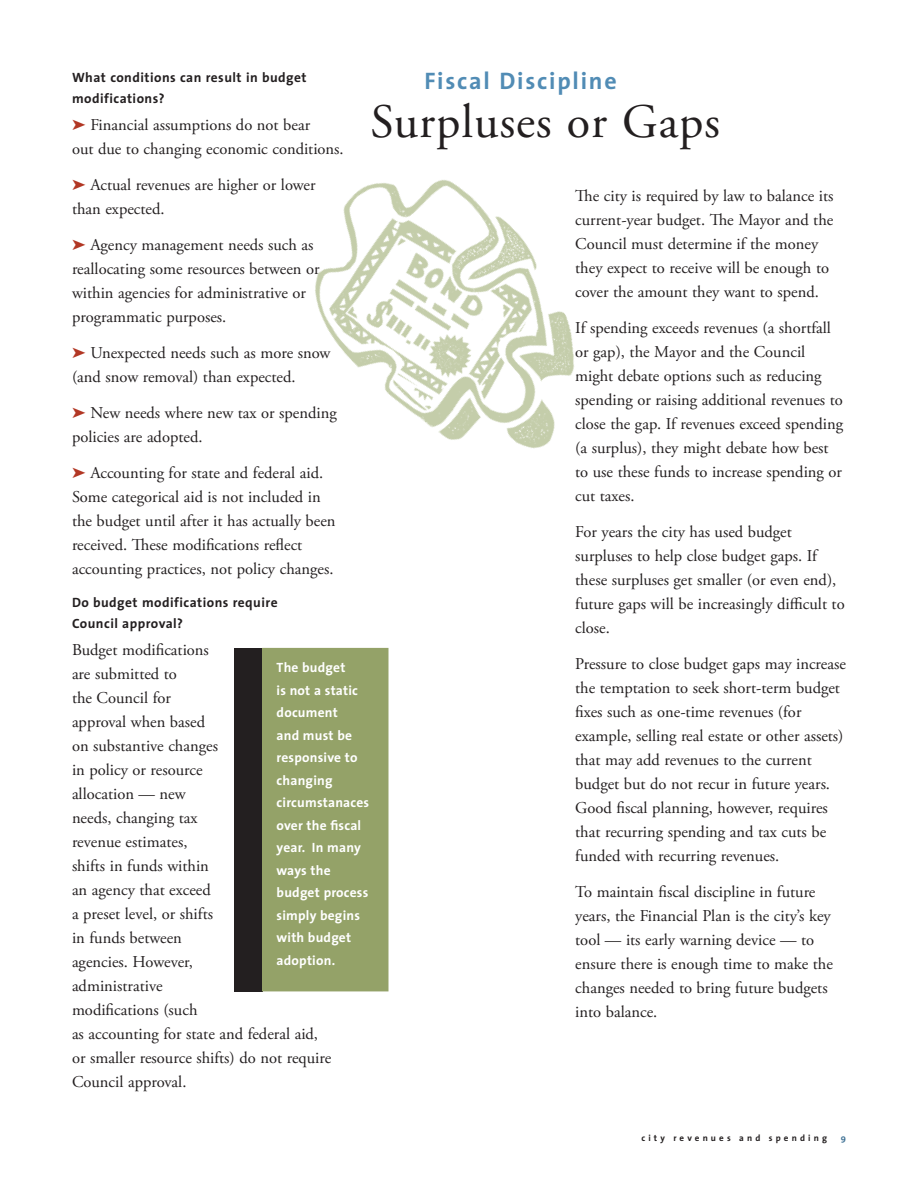
<style>
.page{position:relative;width:918px;height:1188px;background:#fff}
.page>*{position:absolute;margin:0;border:0;box-sizing:border-box;transform-origin:0 0}
.t1{font:48px "Adobe Garamond Pro";letter-spacing:.02em;color:#231f20}
.t2{font:700 24px "The Sans";letter-spacing:.075em;color:#518cb5}
.t3{font:16.5px/24px "Adobe Garamond Pro";color:#231f20}
.t4{font:700 13.5px/22.5px "The Sans";letter-spacing:.015em;color:#fff}
.t5{font:700 13.5px/21px "The Sans";letter-spacing:.035em;color:#231f20}
.t6{font:700 9px "The Sans";letter-spacing:.35em;color:#231f20}
.t7{font:700 9px "The Sans";color:#407295}
.s1{color:#b23724}
</style>
<div class="page">
<img style="left:315px;top:180px;width:259px;height:269px">
<div style="left:234px;top:648px;width:28px;height:343px;background:#231f20"></div>
<div style="left:263px;top:648px;width:125px;height:343px;background:#94a268"></div>
<div style="left:262px;top:648px;width:126px;height:343px;border:1px solid #94a268"></div>
<h2 class="t2" style="left:370px;top:61px;width:34px">F</h2>
<h2 class="t2" style="left:437px;top:61px;width:181px">iscal Discipline</h2>
<h1 class="t1" style="left:370px;top:93px;width:351px">Surpluses or Gaps</h1>
<p class="t5" style="left:72px;top:66px;width:236px">What conditions can result in budget modifications?</p>
<p class="t3" style="left:72px;top:113px;width:273px"><span class="s1">➤</span> Financial assumptions do not bear<br>out due to changing economic conditions.</p>
<p class="t3" style="left:72px;top:173px;width:245px"><span class="s1">➤</span> Actual revenues are higher or lower than expected.</p>
<p class="t3" style="left:72px;top:233px;width:249px"><span class="s1">➤</span> Agency management needs such as reallocating some resources between or within agencies for administrative or programmatic purposes.</p>
<p class="t3" style="left:72px;top:341px;width:260px"><span class="s1">➤</span> Unexpected needs such as more snow (and snow removal) than expected.</p>
<p class="t3" style="left:72px;top:401px;width:266px"><span class="s1">➤</span> New needs where new tax or spending policies are adopted.</p>
<p class="t3" style="left:72px;top:461px;width:265px"><span class="s1">➤</span> Accounting for state and federal aid.<br>Some categorical aid is not included in the budget until after it has actually been received. These modifications reflect accounting practices, not policy changes.</p>
<p class="t5" style="left:72px;top:591px;width:207px">Do budget modifications require<br>Council approval?</p>
<p class="t3" style="left:72px;top:638px;width:261px">Budget modifications<br>are submitted to<br>the Council for<br>approval when based<br>on substantive changes<br>in policy or resource<br>allocation — new<br>needs, changing tax<br>revenue estimates,<br>shifts in funds within<br>an agency that exceed<br>a preset level, or shifts<br>in funds between<br>agencies. However,<br>administrative<br>modifications (such<br>as accounting for state and federal aid, or smaller resource shifts) do not require<br>Council approval.</p>
<p class="t3" style="left:575px;top:184px;width:260px">The city is required by law to balance its current-year budget. The Mayor and the Council must determine if the money they expect to receive will be enough to cover the amount they want to spend.</p>
<p class="t3" style="left:575px;top:316px;width:269px">If spending exceeds revenues (a shortfall or gap), the Mayor and the Council might debate options such as reducing spending or raising additional revenues to close the gap. If revenues exceed spending (a surplus), they might debate how best to use these funds to increase spending or cut taxes.</p>
<p class="t3" style="left:575px;top:520px;width:271px">For years the city has used budget surpluses to help close budget gaps. If these surpluses get smaller (or even end), future gaps will be increasingly difficult to close.</p>
<p class="t3" style="left:575px;top:652px;width:272px">Pressure to close budget gaps may increase the temptation to seek short-term budget fixes such as one-time revenues (for example, selling real estate or other assets) that may add revenues to the current budget but do not recur in future years.<br>Good fiscal planning, however, requires that recurring spending and tax cuts be funded with recurring revenues.</p>
<p class="t3" style="left:575px;top:881px;width:259px">To maintain fiscal discipline in future years, the Financial Plan is the city’s key tool — its early warning device — to ensure there is enough time to make the changes needed to bring future budgets into balance.</p>
<p class="t4" style="left:277px;top:656px;width:94px">The budget<br>is not a static document<br>and must be responsive to changing circumstanaces over the fiscal year. In many ways the budget process simply begins with budget adoption.</p>
<p class="t6" style="left:641px;top:1130px;width:187px">city revenues and spending</p>
<p class="t7" style="left:841px;top:1130px;width:7px">9</p>
</div>
